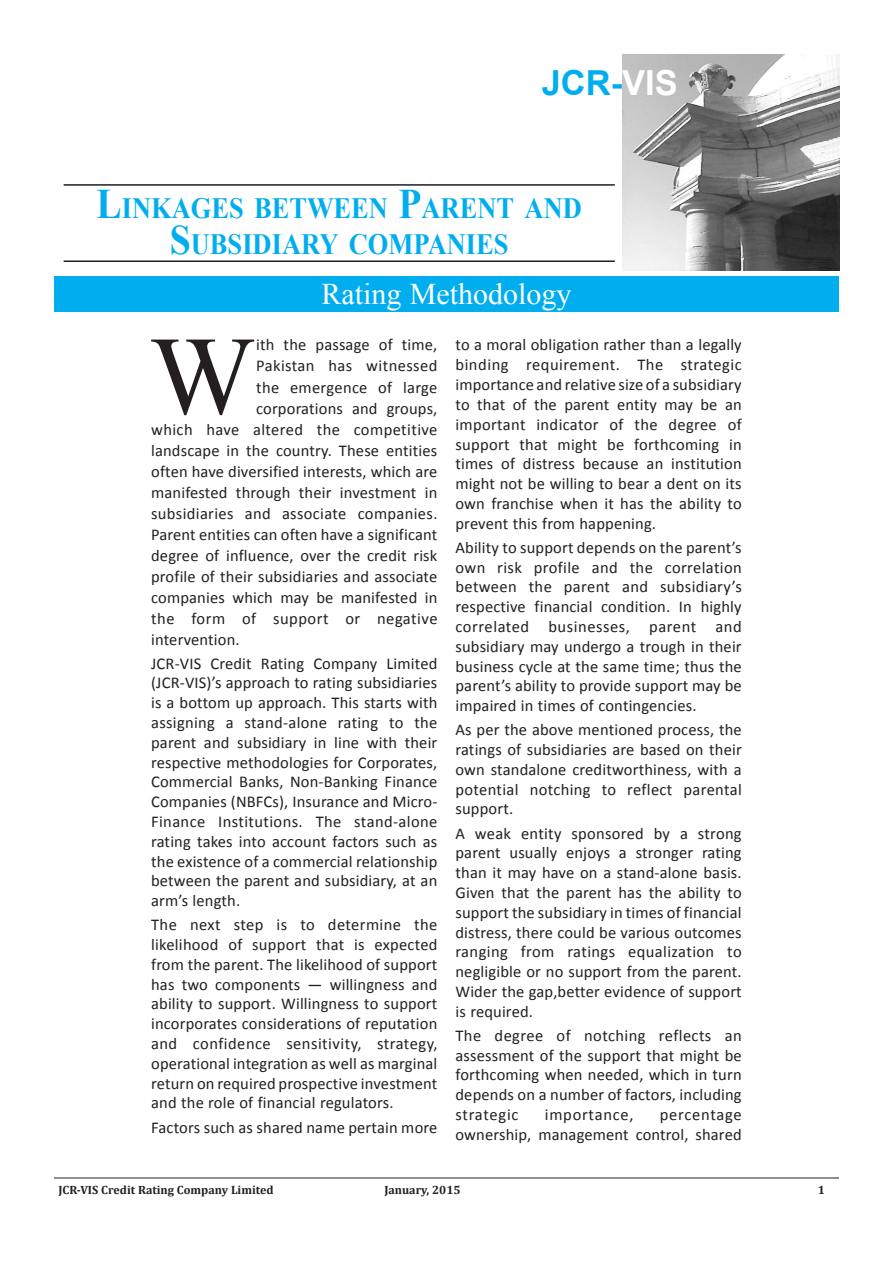
<style>
.page{position:relative;width:893px;height:1263px;background:#fff}
.page>*{position:absolute;margin:0;border:0;box-sizing:border-box;transform-origin:0 0}
.t1{font:111.6px "Times New Roman";color:#231f20}
.t2{font:700 34.5px "Arial";color:#00aeef}
.t3{font:30px "Times New Roman";color:#fff}
.t4{font:700 29.4px/36px "Times New Roman";color:#00aeef;text-align:center;scale:.9 1}
.t5{font:16.5px/19.8px "Calibri";letter-spacing:.01em;color:#231f20;text-align:justify}
.t6{font:16.5px "Calibri";letter-spacing:.03em;color:#231f20}
.t7{font:16.5px "Calibri";letter-spacing:.045em;color:#231f20}
.t8{font:700 12px "Cambria";color:#231f20}
.s1{color:#fff}
.s2{font-size:42px}
</style>
<div class="page">
<img style="left:623px;top:54px;width:216px;height:216px">
<div style="left:54px;top:276px;width:785px;height:36px;background:#00aeef"></div>
<hr style="left:64px;top:184px;width:551px;height:2px;background:#231f20">
<hr style="left:64px;top:260px;width:551px;height:2px;background:#231f20">
<hr style="left:54px;top:1177px;width:785px;height:1px;background:#231f20">
<p class="t2" style="left:542px;top:60px;width:138px">JCR-<span class="s1">VIS</span></p>
<p class="t4" style="left:97px;top:189px;width:541px"><span class="s2">L</span>INKAGES BETWEEN <span class="s2">P</span>ARENT AND<br><span class="s2">S</span>UBSIDIARY COMPANIES</p>
<p class="t3" style="left:322px;top:274px;width:251px">Rating Methodology</p>
<p class="t1" style="left:150px;top:301px;width:107px">W</p>
<p class="t5" style="left:256px;top:335px;width:183px">ith the passage of time,</p>
<p class="t5" style="left:256px;top:356px;width:183px">Pakistan has witnessed</p>
<p class="t5" style="left:256px;top:377px;width:183px">the emergence of large</p>
<p class="t5" style="left:256px;top:398px;width:183px">corporations and groups,</p>
<p class="t5" style="left:151px;top:419px;width:288px">which have altered the competitive</p>
<p class="t5" style="left:151px;top:440px;width:288px">landscape in the country. These entities</p>
<p class="t5" style="left:151px;top:461px;width:288px">often have diversified interests, which are</p>
<p class="t5" style="left:151px;top:482px;width:288px">manifested through their investment in</p>
<p class="t5" style="left:151px;top:503px;width:288px">subsidiaries and associate companies.</p>
<p class="t5" style="left:151px;top:524px;width:288px">Parent entities can often have a significant</p>
<p class="t5" style="left:151px;top:545px;width:288px">degree of influence, over the credit risk</p>
<p class="t5" style="left:151px;top:566px;width:288px">profile of their subsidiaries and associate</p>
<p class="t5" style="left:151px;top:587px;width:288px">companies which may be manifested in</p>
<p class="t6" style="left:151px;top:608px;width:288px">the form of support or negative</p>
<p class="t5" style="left:151px;top:629px;width:90px">intervention.</p>
<p class="t5" style="left:151px;top:653px;width:288px">JCR-VIS Credit Rating Company Limited (JCR-VIS)’s approach to rating subsidiaries is a bottom up approach. This starts with assigning a stand-alone rating to the parent and subsidiary in line with their respective methodologies for Corporates, Commercial Banks, Non-Banking Finance Companies (NBFCs), Insurance and Micro-Finance Institutions. The stand-alone rating takes into account factors such as the existence of a commercial relationship between the parent and subsidiary, at an arm’s length.</p>
<p class="t5" style="left:151px;top:915px;width:288px">The next step is to determine the likelihood of support that is expected from the parent. The likelihood of support has two components — willingness and ability to support. Willingness to support incorporates considerations of reputation and confidence sensitivity, strategy, operational integration as well as marginal return on required prospective investment and the role of financial regulators.</p>
<p class="t5" style="left:151px;top:1117px;width:288px">Factors such as shared name pertain more</p>
<p class="t5" style="left:455px;top:335px;width:288px">to a moral obligation rather than a legally binding requirement. The strategic importance and relative size of a subsidiary to that of the parent entity may be an important indicator of the degree of support that might be forthcoming in times of distress because an institution might not be willing to bear a dent on its own franchise when it has the ability to prevent this from happening.</p>
<p class="t5" style="left:455px;top:537px;width:288px">Ability to support depends on the parent’s own risk profile and the correlation between the parent and subsidiary’s respective financial condition. In highly correlated businesses, parent and subsidiary may undergo a trough in their business cycle at the same time; thus the parent’s ability to provide support may be impaired in times of contingencies.</p>
<p class="t5" style="left:455px;top:720px;width:288px">As per the above mentioned process, the ratings of subsidiaries are based on their own standalone creditworthiness, with a potential notching to reflect parental support.</p>
<p class="t5" style="left:455px;top:823px;width:288px">A weak entity sponsored by a strong parent usually enjoys a stronger rating than it may have on a stand-alone basis.<br>Given that the parent has the ability to support the subsidiary in times of financial distress, there could be various outcomes ranging from ratings equalization to negligible or no support from the parent.<br>Wider the gap,better evidence of support is required.</p>
<p class="t5" style="left:455px;top:1025px;width:288px">The degree of notching reflects an assessment of the support that might be forthcoming when needed, which in turn depends on a number of factors, including strategic</p>
<p class="t7" style="left:545px;top:1104px;width:90px">importance,</p>
<p class="t5" style="left:455px;top:1105px;width:288px;text-align:right">percentage<br>ownership, management control, shared</p>
<p class="t8" style="left:58px;top:1182px;width:217px">JCR-VIS Credit Rating Company Limited</p>
<p class="t8" style="left:384px;top:1182px;width:78px">January, 2015</p>
<p class="t8" style="left:818px;top:1182px;width:9px">1</p>
</div>
